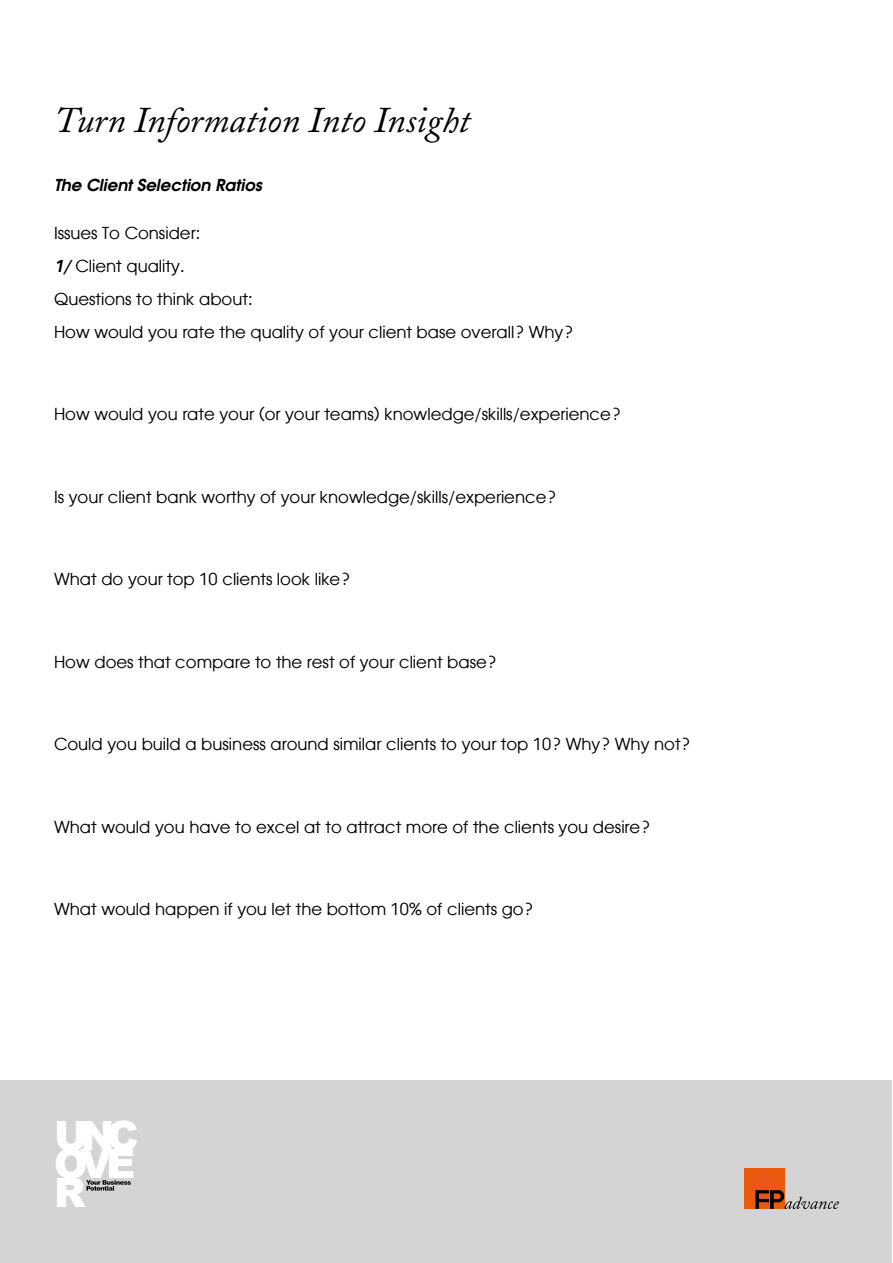
<style>
.page{position:relative;width:893px;height:1263px;background:#fff}
.page>*{position:absolute;margin:0;border:0;box-sizing:border-box;transform-origin:0 0}
.t1{font:900 40.35px/28.8px "Arial";letter-spacing:-.175em;color:#fff;text-align:justify}
.t2{font:italic 36px "Adobe Caslon";color:#000}
.t3{font:16.5px/33px "Atlanta";color:#000}
.t4{font:italic 600 16.5px "Atlanta";color:#000}
.s1{font-weight:600;font-style:italic}
</style>
<div class="page">
<div style="left:1px;top:1081px;width:891px;height:182px;background:#d4d4d4"></div>
<svg style="left:86px;top:1180px;width:45px;height:10px"></svg>
<div style="left:744px;top:1169px;width:40px;height:40px;background:#ea5911"></div>
<svg style="left:755px;top:1190px;width:84px;height:19px"></svg>
<h2 class="t2" style="left:54px;top:100px;width:418px">Turn Information Into Insight</h2>
<p class="t4" style="left:54px;top:173px;width:210px">The Client Selection Ratios</p>
<p class="t3" style="left:54px;top:216px;width:521px">Issues To Consider:<br><span class="s1">1/</span> Client quality.<br>Questions to think about:<br>How would you rate the quality of your client base overall? Why?</p>
<p class="t3" style="left:54px;top:397px;width:568px">How would you rate your (or your teams) knowledge/skills/experience?</p>
<p class="t3" style="left:54px;top:480px;width:504px">Is your client bank worthy of your knowledge/skills/experience?</p>
<p class="t3" style="left:54px;top:562px;width:298px">What do your top 10 clients look like?</p>
<p class="t3" style="left:54px;top:645px;width:444px">How does that compare to the rest of your client base?</p>
<p class="t3" style="left:54px;top:727px;width:638px">Could you build a business around similar clients to your top 10? Why? Why not?</p>
<p class="t3" style="left:54px;top:810px;width:598px">What would you have to excel at to attract more of the clients you desire?</p>
<p class="t3" style="left:54px;top:892px;width:481px">What would happen if you let the bottom 10% of clients go?</p>
<h1 class="t1" style="left:54px;top:1120px;width:86px">UNC OVE R</h1>
</div>
